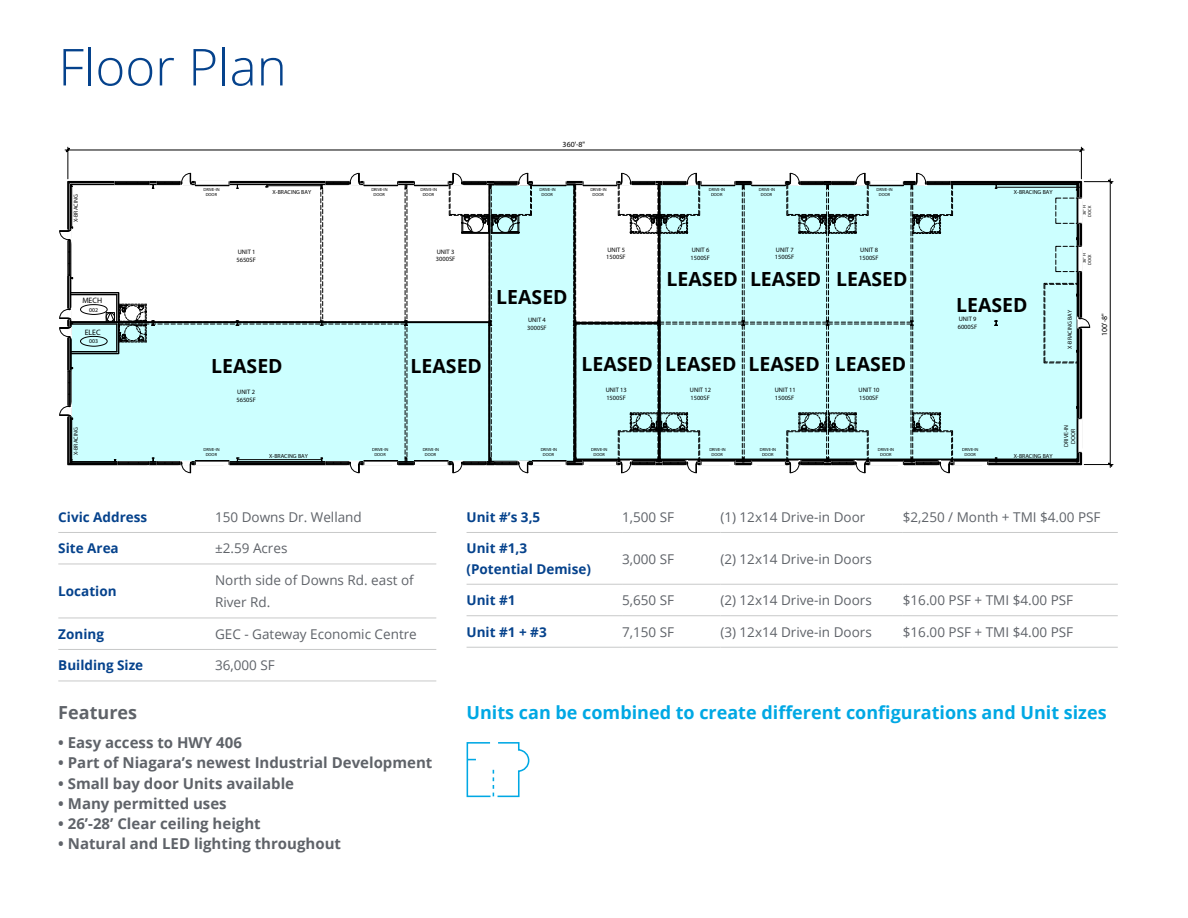
<style>
.page{position:relative;width:1188px;height:918px;background:#fff}
.page>*{position:absolute;margin:0;border:0;box-sizing:border-box;transform-origin:0 0}
.t1{font:300 51px "Open Sans";color:#05428c}
.t2{font:700 19.5px "Open Sans";color:#000}
.t3{font:700 18px "Open Sans";color:#00a8e4}
.t4{font:700 18px "Open Sans";color:#5f6369}
.t5{font:700 15px "Open Sans";color:#5f6369}
.t6{font:13.5px/22.5px "Open Sans";color:#5f6369}
.t7{font:700 13.5px/20.2px "Open Sans";color:#05428c}
.t8{font:7.8px "Century Gothic";color:#000}
.t9{font:6.45px/7.8px "Century Gothic";color:#000}
.t10{font:5.85px/7.1px "Century Gothic";color:#000;text-align:center}
.t11{font:4.35px/5.4px "Century Gothic";color:#000;text-align:center}
</style>
<div class="page">
<div style="left:659px;top:183px;width:419px;height:277px;background:#cff"></div>
<hr style="left:996px;top:187px;width:84px;height:1px;background:#000">
<svg style="left:994px;top:457px;width:4px;height:3px"></svg>
<svg style="left:994px;top:320px;width:4px;height:6px"></svg>
<hr style="left:68px;top:147px;width:1px;height:32px;background:#000">
<hr style="left:1081px;top:147px;width:1px;height:32px;background:#000">
<hr style="left:65px;top:150px;width:1019px;height:1px;background:#000">
<svg style="left:1079px;top:148px;width:5px;height:4px"></svg>
<hr style="left:1110px;top:179px;width:1px;height:288px;background:#000">
<svg style="left:1075px;top:179px;width:38px;height:12px"></svg>
<svg style="left:1075px;top:459px;width:38px;height:8px"></svg>
<svg style="left:1078px;top:418px;width:5px;height:35px"></svg>
<div style="left:1077px;top:418px;width:1px;height:35px;border:1px solid #000"></div>
<svg style="left:1055px;top:197px;width:28px;height:27px"></svg>
<svg style="left:1055px;top:237px;width:28px;height:35px"></svg>
<svg style="left:414px;top:173px;width:574px;height:300px"></svg>
<svg style="left:1044px;top:283px;width:46px;height:81px"></svg>
<svg style="left:59px;top:173px;width:349px;height:300px"></svg>
<hr style="left:58px;top:532px;width:157px;height:1px;background:#c8c9c9">
<hr style="left:215px;top:532px;width:221px;height:1px;background:#c8c9c9">
<hr style="left:58px;top:564px;width:157px;height:1px;background:#c8c9c9">
<hr style="left:215px;top:564px;width:221px;height:1px;background:#c8c9c9">
<hr style="left:58px;top:618px;width:157px;height:1px;background:#c8c9c9">
<hr style="left:215px;top:618px;width:221px;height:1px;background:#c8c9c9">
<hr style="left:58px;top:649px;width:157px;height:1px;background:#c8c9c9">
<hr style="left:215px;top:649px;width:221px;height:1px;background:#c8c9c9">
<hr style="left:58px;top:681px;width:157px;height:1px;background:#c8c9c9">
<hr style="left:215px;top:681px;width:221px;height:1px;background:#c8c9c9">
<hr style="left:467px;top:532px;width:155px;height:1px;background:#c8c9c9">
<hr style="left:467px;top:584px;width:155px;height:1px;background:#c8c9c9">
<hr style="left:622px;top:532px;width:98px;height:1px;background:#c8c9c9">
<hr style="left:720px;top:532px;width:183px;height:1px;background:#c8c9c9">
<hr style="left:903px;top:532px;width:215px;height:1px;background:#c8c9c9">
<hr style="left:622px;top:584px;width:98px;height:1px;background:#c8c9c9">
<hr style="left:720px;top:584px;width:183px;height:1px;background:#c8c9c9">
<hr style="left:903px;top:584px;width:215px;height:1px;background:#c8c9c9">
<hr style="left:467px;top:615px;width:155px;height:1px;background:#c8c9c9">
<hr style="left:622px;top:615px;width:98px;height:1px;background:#c8c9c9">
<hr style="left:720px;top:615px;width:183px;height:1px;background:#c8c9c9">
<hr style="left:903px;top:615px;width:215px;height:1px;background:#c8c9c9">
<hr style="left:467px;top:647px;width:155px;height:1px;background:#c8c9c9">
<hr style="left:622px;top:647px;width:98px;height:1px;background:#c8c9c9">
<hr style="left:720px;top:647px;width:183px;height:1px;background:#c8c9c9">
<hr style="left:903px;top:647px;width:215px;height:1px;background:#c8c9c9">
<svg style="left:466px;top:742px;width:64px;height:56px"></svg>
<h2 class="t1" style="left:58px;top:32px;width:230px">Floor Plan</h2>
<p class="t10" style="left:72px;top:222px;width:29px;rotate:-90deg">X-BRACING</p>
<p class="t8" style="left:82px;top:295px;width:21px">MECH</p>
<p class="t10" style="left:89px;top:338px;width:11px">003</p>
<p class="t10" style="left:89px;top:306px;width:11px">002</p>
<p class="t8" style="left:85px;top:327px;width:17px">ELEC</p>
<p class="t10" style="left:72px;top:455px;width:29px;rotate:-90deg">X-BRACING</p>
<p class="t8" style="left:563px;top:140px;width:24px">360'-8"</p>
<p class="t11" style="left:203px;top:187px;width:18px">DRIVE-IN<br>DOOR</p>
<p class="t10" style="left:273px;top:188px;width:40px">X-BRACING BAY</p>
<p class="t11" style="left:371px;top:187px;width:18px">DRIVE-IN<br>DOOR</p>
<p class="t11" style="left:421px;top:187px;width:18px">DRIVE-IN<br>DOOR</p>
<p class="t11" style="left:539px;top:187px;width:18px">DRIVE-IN<br>DOOR</p>
<p class="t11" style="left:590px;top:187px;width:18px">DRIVE-IN<br>DOOR</p>
<p class="t11" style="left:709px;top:187px;width:18px">DRIVE-IN<br>DOOR</p>
<p class="t11" style="left:759px;top:187px;width:18px">DRIVE-IN<br>DOOR</p>
<p class="t11" style="left:877px;top:187px;width:18px">DRIVE-IN<br>DOOR</p>
<p class="t10" style="left:1014px;top:188px;width:40px">X-BRACING BAY</p>
<p class="t11" style="left:1082px;top:217px;width:13px;rotate:-90deg">36" H<br>DOCK</p>
<p class="t9" style="left:236px;top:248px;width:21px">UNIT 1<br>5650SF</p>
<p class="t9" style="left:436px;top:247px;width:21px">UNIT 3<br>3000SF</p>
<p class="t9" style="left:606px;top:245px;width:21px">UNIT 5<br>1500SF</p>
<p class="t9" style="left:690px;top:246px;width:21px">UNIT 6<br>1500SF</p>
<p class="t9" style="left:775px;top:245px;width:21px">UNIT 7<br>1500SF</p>
<p class="t9" style="left:859px;top:246px;width:21px">UNIT 8<br>1500SF</p>
<p class="t2" style="left:667px;top:265px;width:242px">LEASED LEASED LEASED</p>
<p class="t2" style="left:496px;top:283px;width:73px">LEASED</p>
<p class="t2" style="left:956px;top:291px;width:73px">LEASED</p>
<p class="t9" style="left:527px;top:316px;width:21px">UNIT 4<br>3000SF</p>
<p class="t9" style="left:958px;top:315px;width:21px">UNIT 9<br>6000SF</p>
<p class="t2" style="left:211px;top:352px;width:73px">LEASED</p>
<p class="t2" style="left:411px;top:352px;width:73px">LEASED</p>
<p class="t2" style="left:582px;top:350px;width:73px">LEASED</p>
<p class="t2" style="left:665px;top:350px;width:242px">LEASED LEASED LEASED</p>
<p class="t9" style="left:236px;top:388px;width:21px">UNIT 2<br>5650SF</p>
<p class="t9" style="left:606px;top:386px;width:23px">UNIT 13<br>1500SF</p>
<p class="t9" style="left:690px;top:386px;width:23px">UNIT 12<br>1500SF</p>
<p class="t9" style="left:775px;top:386px;width:23px">UNIT 11<br>1500SF</p>
<p class="t9" style="left:859px;top:386px;width:23px">UNIT 10<br>1500SF</p>
<p class="t11" style="left:203px;top:447px;width:18px">DRIVE-IN<br>DOOR</p>
<p class="t11" style="left:372px;top:447px;width:18px">DRIVE-IN<br>DOOR</p>
<p class="t11" style="left:423px;top:447px;width:18px">DRIVE-IN<br>DOOR</p>
<p class="t11" style="left:541px;top:447px;width:18px">DRIVE-IN<br>DOOR</p>
<p class="t11" style="left:591px;top:447px;width:18px">DRIVE-IN<br>DOOR</p>
<p class="t11" style="left:709px;top:447px;width:18px">DRIVE-IN<br>DOOR</p>
<p class="t11" style="left:760px;top:447px;width:18px">DRIVE-IN<br>DOOR</p>
<p class="t11" style="left:878px;top:447px;width:18px">DRIVE-IN<br>DOOR</p>
<p class="t11" style="left:962px;top:447px;width:18px">DRIVE-IN</p>
<p class="t10" style="left:269px;top:452px;width:40px">X-BRACING BAY</p>
<p class="t11" style="left:964px;top:452px;width:13px">DOOR</p>
<p class="t10" style="left:1014px;top:452px;width:40px">X-BRACING BAY</p>
<p class="t11" style="left:1082px;top:265px;width:13px;rotate:-90deg">36" H<br>DOCK</p>
<p class="t10" style="left:1066px;top:349px;width:40px;rotate:-90deg">X-BRACING BAY</p>
<p class="t8" style="left:1100px;top:336px;width:24px;rotate:-90deg">100'-8"</p>
<p class="t10" style="left:1063px;top:447px;width:23px;rotate:-90deg">DRIVE-IN<br>DOOR</p>
<p class="t7" style="left:58px;top:507px;width:90px">Civic Address</p>
<p class="t6" style="left:215px;top:505px;width:148px">150 Downs Dr. Welland</p>
<p class="t7" style="left:58px;top:538px;width:62px">Site Area</p>
<p class="t6" style="left:215px;top:537px;width:74px">±2.59 Acres</p>
<p class="t7" style="left:58px;top:581px;width:60px">Location</p>
<p class="t6" style="left:215px;top:568px;width:200px">North side of Downs Rd. east of<br>River Rd.</p>
<p class="t7" style="left:58px;top:624px;width:47px">Zoning</p>
<p class="t6" style="left:215px;top:622px;width:203px">GEC - Gateway Economic Centre</p>
<p class="t7" style="left:58px;top:655px;width:86px">Building Size</p>
<p class="t6" style="left:215px;top:654px;width:61px">36,000 SF</p>
<h3 class="t4" style="left:58px;top:700px;width:80px">Features</h3>
<p class="t5" style="left:58px;top:732px;width:185px">• Easy access to HWY 406</p>
<p class="t5" style="left:58px;top:752px;width:376px">• Part of Niagara’s newest Industrial Development</p>
<p class="t5" style="left:58px;top:773px;width:237px">• Small bay door Units available</p>
<p class="t5" style="left:58px;top:793px;width:170px">• Many permitted uses</p>
<p class="t5" style="left:58px;top:813px;width:204px">• 26’-28’ Clear ceiling height</p>
<p class="t5" style="left:58px;top:833px;width:284px">• Natural and LED lighting throughout</p>
<p class="t7" style="left:467px;top:507px;width:75px">Unit #’s 3,5</p>
<p class="t6" style="left:622px;top:505px;width:54px">1,500 SF</p>
<p class="t6" style="left:720px;top:505px;width:147px">(1) 12x14 Drive-in Door</p>
<p class="t6" style="left:903px;top:505px;width:199px">$2,250 / Month + TMI $4.00 PSF</p>
<p class="t7" style="left:467px;top:538px;width:126px">Unit #1,3 (Potential Demise)</p>
<p class="t6" style="left:622px;top:547px;width:54px">3,000 SF</p>
<p class="t6" style="left:720px;top:547px;width:153px">(2) 12x14 Drive-in Doors</p>
<p class="t7" style="left:467px;top:590px;width:50px">Unit #1</p>
<p class="t6" style="left:622px;top:589px;width:54px">5,650 SF</p>
<p class="t6" style="left:720px;top:589px;width:153px">(2) 12x14 Drive-in Doors</p>
<p class="t6" style="left:903px;top:589px;width:172px">$16.00 PSF + TMI $4.00 PSF</p>
<p class="t7" style="left:467px;top:621px;width:82px">Unit #1 + #3</p>
<p class="t6" style="left:622px;top:620px;width:54px">7,150 SF</p>
<p class="t6" style="left:720px;top:620px;width:153px">(3) 12x14 Drive-in Doors</p>
<p class="t6" style="left:903px;top:620px;width:172px">$16.00 PSF + TMI $4.00 PSF</p>
<h3 class="t3" style="left:467px;top:700px;width:642px">Units can be combined to create different configurations and Unit sizes</h3>
</div>
